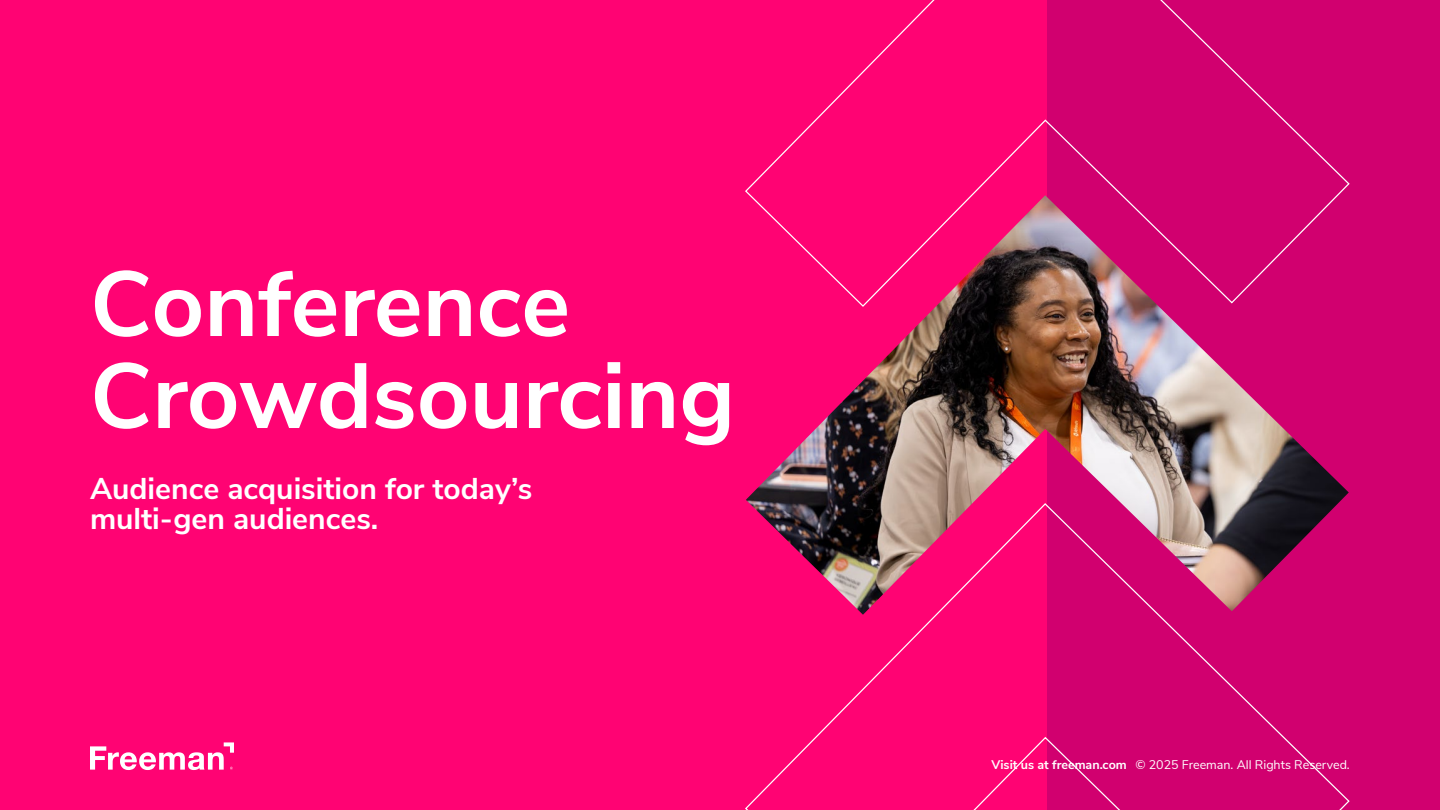
<style>
.page{position:relative;width:1440px;height:810px;background:#fff}
.page>*{position:absolute;margin:0;border:0;box-sizing:border-box;transform-origin:0 0}
.t1{font:700 92px/92px "Nunito Sans";color:#fff}
.t2{font:700 30px/30px "Nunito Sans";color:#fff}
.t3{font:12.5px "Nunito Sans";color:#fff}
.s1{font-weight:700}
</style>
<div class="page">
<div style="left:0;top:1px;width:1440px;height:809px;background:#ff0373"></div>
<div style="left:1047px;top:1px;width:393px;height:809px;background:#d1006f"></div>
<img style="left:746px;top:308px;width:603px;height:194px">
<svg style="left:744px;top:0;width:607px;height:308px"></svg>
<svg style="left:745px;top:502px;width:605px;height:308px"></svg>
<svg style="left:90px;top:742px;width:144px;height:28px"></svg>
<h1 class="t1" style="left:90px;top:253px;width:647px">Conference<br>Crowdsourcing</h1>
<h2 class="t2" style="left:90px;top:472px;width:444px">Audience acquisition for today’s multi-gen audiences.</h2>
<p class="t3" style="left:992px;top:755px;width:360px"><span class="s1">Visit us at freeman.com</span> © 2025 Freeman. All Rights Reserved.</p>
</div>
